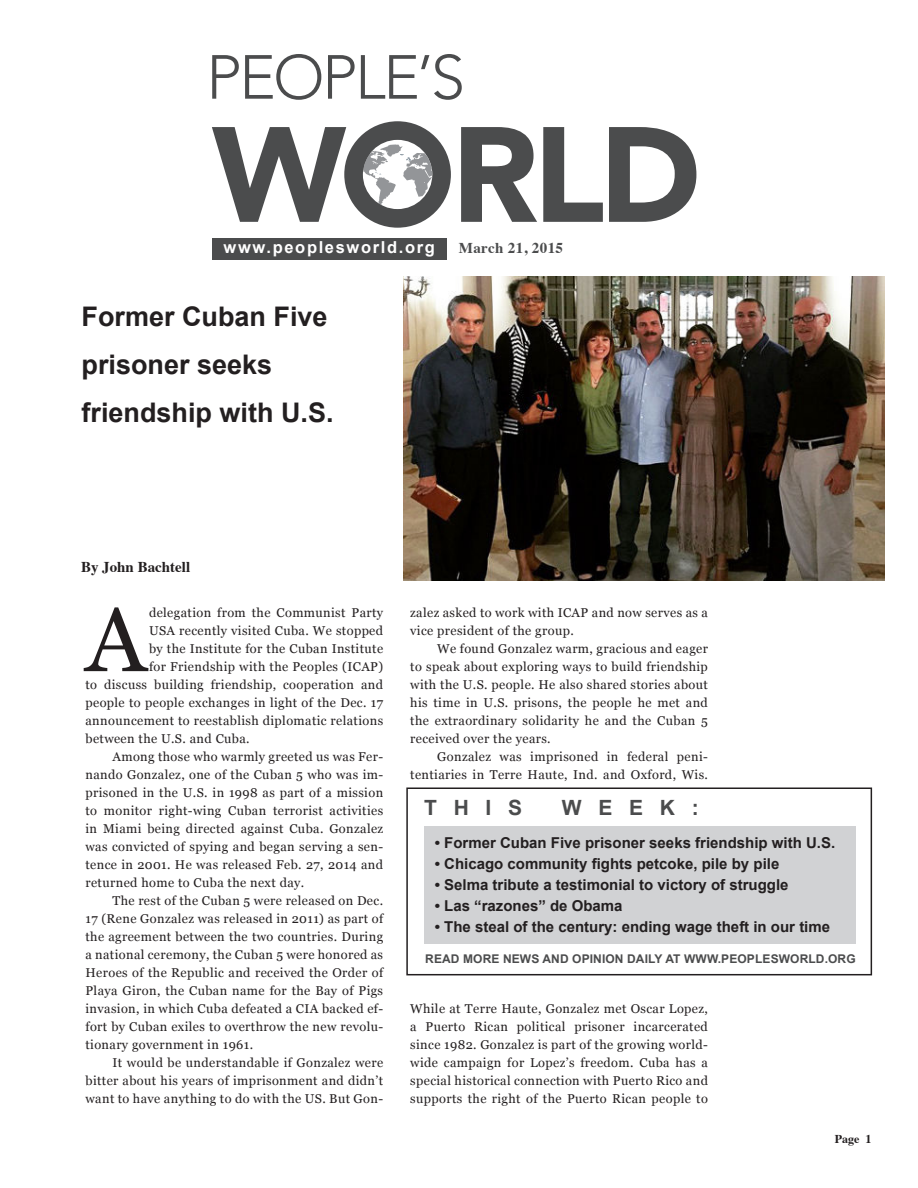
<style>
.page{position:relative;width:918px;height:1188px;background:#fff}
.page>*{position:absolute;margin:0;border:0;box-sizing:border-box;transform-origin:0 0}
.caps_paragraph{font:90.75px "Georgia";color:#231f20}
.title_arial-medium{font:700 27px "Arial";color:#231f20}
.title_arial-Tiny{font:700 21px "Arial";letter-spacing:.8em;color:#4b4c4d}
.t1{font:700 16.5px "Arial";letter-spacing:.1em;color:#fff}
.t2{font:700 15px "Arial";color:#231f20}
.by_line{font:700 15px "Times";color:#231f20}
.by_line-2{font:700 15px "Times";letter-spacing:.025em;color:#4b4c4d}
.body-text{font:12.75px/18px "Georgia";letter-spacing:.03em;color:#231f20;text-align:justify}
.caps_paragraph-2{font:12.75px "Georgia";letter-spacing:.03em;color:#231f20}
.title_arial-Tiny-2{font:700 12px "Arial";letter-spacing:.01em;color:#4b4c4d}
.by_line-3{font:700 12px "Times";color:#231f20}
</style>
<div class="page">
<div style="left:212px;top:238px;width:235px;height:21px;background:#4b4c4d"></div>
<svg style="left:212px;top:55px;width:27px;height:44px"></svg>
<svg style="left:245px;top:54px;width:76px;height:46px"></svg>
<svg style="left:328px;top:55px;width:27px;height:44px"></svg>
<svg style="left:361px;top:54px;width:101px;height:46px"></svg>
<svg style="left:461px;top:127px;width:76px;height:95px"></svg>
<svg style="left:543px;top:127px;width:60px;height:95px"></svg>
<svg style="left:609px;top:127px;width:87px;height:95px"></svg>
<svg style="left:212px;top:121px;width:239px;height:107px"></svg>
<div style="left:424px;top:826px;width:432px;height:118px;background:#d1d2d4"></div>
<div style="left:406px;top:788px;width:466px;height:187px;border:2px solid #231f20"></div>
<img style="left:404px;top:276px;width:481px;height:304px">
<p class="t1" style="left:224px;top:237px;width:213px">www.peoplesworld.org</p>
<p class="by_line-2" style="left:459px;top:234px;width:106px">March 21, 2015</p>
<p class="title_arial-medium" style="left:82px;top:298px;width:248px">Former Cuban Five</p>
<p class="title_arial-medium" style="left:82px;top:346px;width:192px">prisoner seeks</p>
<p class="title_arial-medium" style="left:82px;top:394px;width:254px">friendship with U.S.</p>
<p class="by_line" style="left:81px;top:553px;width:111px">By John Bachtell</p>
<p class="caps_paragraph" style="left:86px;top:585px;width:62px">A</p>
<p class="caps_paragraph-2" style="left:149px;top:605px;width:236px">delegation from the Communist Party</p>
<p class="caps_paragraph-2" style="left:149px;top:623px;width:236px">USA recently visited Cuba. We stopped</p>
<p class="caps_paragraph-2" style="left:149px;top:641px;width:236px">by the Institute for the Cuban Institute</p>
<p class="caps_paragraph-2" style="left:149px;top:659px;width:236px">for Friendship with the Peoples (ICAP)</p>
<p class="caps_paragraph-2" style="left:86px;top:677px;width:299px">to discuss building friendship, cooperation and</p>
<p class="caps_paragraph-2" style="left:86px;top:695px;width:299px">people to people exchanges in light of the Dec. 17</p>
<p class="caps_paragraph-2" style="left:86px;top:713px;width:299px">announcement to reestablish diplomatic relations</p>
<p class="caps_paragraph-2" style="left:86px;top:731px;width:166px">between the U.S. and Cuba.</p>
<p class="body-text" style="left:86px;top:748px;width:299px;text-indent:27px">Among those who warmly greeted us was Fer&shy;nando Gonzalez, one of the Cuban 5 who was im&shy;prisoned in the U.S. in 1998 as part of a mission to monitor right-wing Cuban terrorist activities in Miami being directed against Cuba. Gonzalez was convicted of spying and began serving a sen&shy;tence in 2001. He was released Feb. 27, 2014 and returned home to Cuba the next day.</p>
<p class="body-text" style="left:86px;top:892px;width:299px;text-indent:27px">The rest of the Cuban 5 were released on Dec.<br>17 (Rene Gonzalez was released in 2011) as part of the agreement between the two countries. During a national ceremony, the Cuban 5 were honored as Heroes of the Republic and received the Order of Playa Giron, the Cuban name for the Bay of Pigs invasion, in which Cuba defeated a CIA backed ef&shy;fort by Cuban exiles to overthrow the new revolu&shy;tionary government in 1961.</p>
<p class="body-text" style="left:86px;top:1054px;width:299px;text-indent:27px">It would be understandable if Gonzalez were bitter about his years of imprisonment and didn’t want to have anything to do with the US. But Gon-</p>
<p class="body-text" style="left:410px;top:604px;width:299px">zalez asked to work with ICAP and now serves as a vice president of the group.</p>
<p class="body-text" style="left:410px;top:640px;width:299px;text-indent:27px">We found Gonzalez warm, gracious and eager to speak about exploring ways to build friendship with the U.S. people. He also shared stories about his time in U.S. prisons, the people he met and the extraordinary solidarity he and the Cuban 5 received over the years.</p>
<p class="body-text" style="left:410px;top:748px;width:299px;text-align:right">Gonzalez was imprisoned in federal peni&shy;tentiaries in Terre Haute, Ind. and Oxford, Wis.</p>
<p class="title_arial-Tiny" style="left:424px;top:794px;width:100px">THIS</p>
<p class="title_arial-Tiny" style="left:562px;top:794px;width:139px">WEEK:</p>
<p class="t2" style="left:435px;top:833px;width:402px">• Former Cuban Five prisoner seeks friendship with U.S.</p>
<p class="t2" style="left:435px;top:854px;width:346px">• Chicago community fights petcoke, pile by pile</p>
<p class="t2" style="left:435px;top:875px;width:355px">• Selma tribute a testimonial to victory of struggle</p>
<p class="t2" style="left:435px;top:896px;width:189px">• Las “razones” de Obama</p>
<p class="t2" style="left:435px;top:917px;width:397px">• The steal of the century: ending wage theft in our time</p>
<p class="title_arial-Tiny-2" style="left:425px;top:951px;width:432px">READ MORE NEWS AND OPINION DAILY AT WWW.PEOPLESWORLD.ORG</p>
<p class="body-text" style="left:410px;top:1000px;width:299px">While at Terre Haute, Gonzalez met Oscar Lopez, a Puerto Rican political prisoner incarcerated since 1982. Gonzalez is part of the growing world&shy;wide campaign for Lopez’s freedom. Cuba has a special historical connection with Puerto Rico and supports the right of the Puerto Rican people to</p>
<p class="by_line-3" style="left:835px;top:1127px;width:38px">Page 1</p>
</div>
